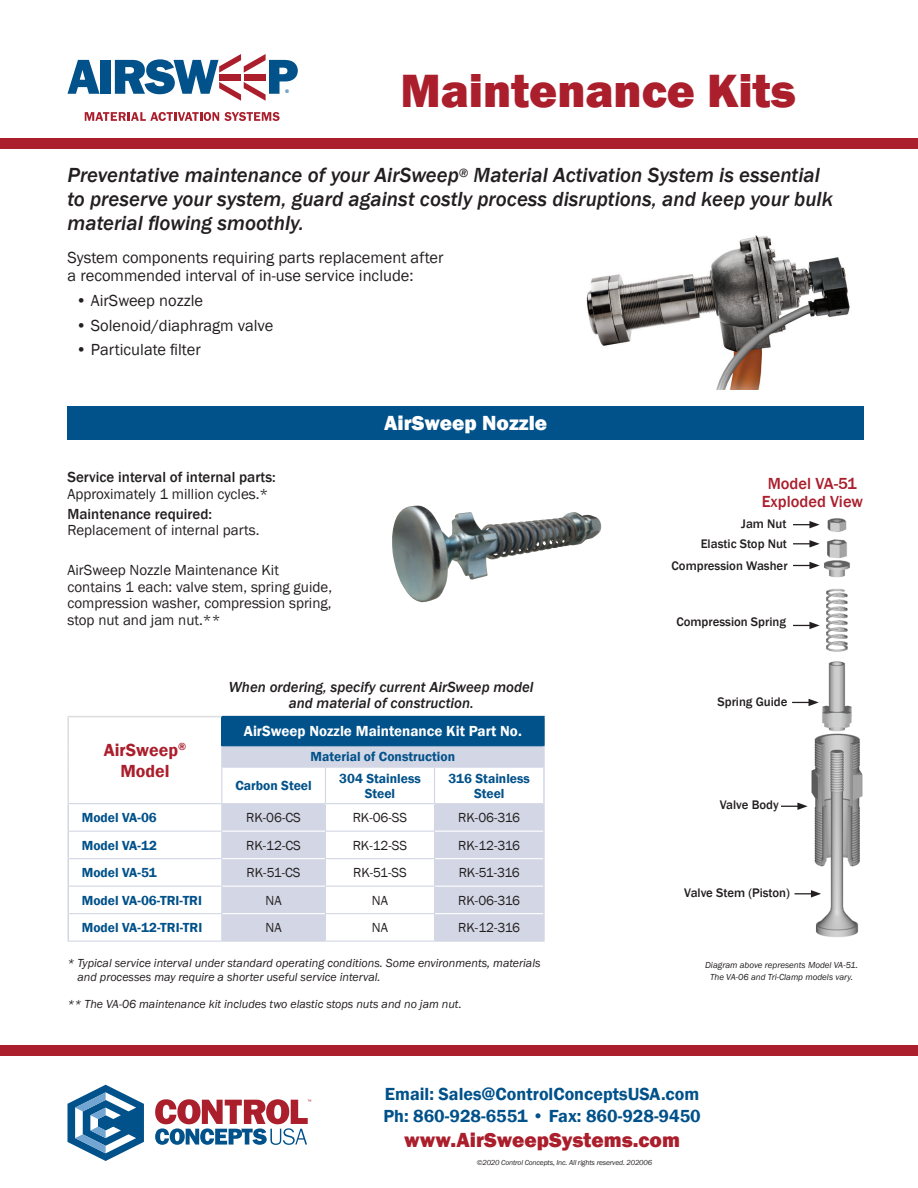
<style>
.page{position:relative;width:918px;height:1188px;background:#fff}
.page>*{position:absolute;margin:0;border:0;box-sizing:border-box;transform-origin:0 0}
.t1{font:800 48px "Franklin Gothic";color:#ab1e2c}
.t2{font:italic 500 21px/24px "Franklin Gothic";color:#231f20}
.t3{font:800 21px "Franklin Gothic";color:#ab1e2c}
.t4{font:800 21px "Franklin Gothic";color:#fff}
.t5{font:600 18px "Franklin Gothic";color:#01518a}
.t6{font:600 18px "Franklin Gothic";color:#ab1e2c}
.t7{font:16.5px "Franklin Gothic";color:#231f20}
.t8{font:500 16.5px/18px "Franklin Gothic";color:#ab1e2c;text-align:center}
.t9{font:15px/16.5px "Franklin Gothic";color:#231f20;text-align:justify}
.t10{font:italic 500 15px/16.5px "Franklin Gothic";color:#231f20;text-align:center}
.t11{font:500 15px "Franklin Gothic";color:#231f20}
.t12{font:600 15px "Franklin Gothic";color:#fff}
.t13{font:600 13.5px/15px "Franklin Gothic";color:#01518a;text-align:center}
.t14{font:13.5px "Franklin Gothic";color:#231f20}
.t15{font:500 12.75px "Franklin Gothic";color:#231f20}
.t16{font:italic 12px/13.5px "Franklin Gothic";color:#231f20}
.t17{font:italic 9px "Franklin Gothic";color:#231f20}
.t18{font:7.5px "Franklin Gothic URW Boo Ita";letter-spacing:-.02em;color:#231f20}
.t19{font:500 5.25px "Franklin Gothic";color:#01518a}
</style>
<div class="page">
<svg style="left:85px;top:112px;width:195px;height:9px"></svg>
<svg style="left:68px;top:60px;width:32px;height:34px"></svg>
<div style="left:101px;top:60px;width:10px;height:34px;background:#01518a"></div>
<svg style="left:115px;top:54px;width:183px;height:47px"></svg>
<div style="left:68px;top:406px;width:796px;height:34px;background:#01518a"></div>
<div style="left:0;top:138px;width:918px;height:11px;background:#ab1e2c"></div>
<img style="left:392px;top:506px;width:210px;height:97px">
<img style="left:586px;top:235px;width:264px;height:155px">
<div style="left:0;top:1045px;width:918px;height:11px;background:#ab1e2c"></div>
<div style="left:222px;top:717px;width:322px;height:29px;background:#01518a"></div>
<div style="left:222px;top:746px;width:321px;height:21px;background:#d3d7e5"></div>
<svg style="left:69px;top:768px;width:474px;height:173px"></svg>
<hr style="left:435px;top:745px;width:110px;height:1px;background:#01518a">
<hr style="left:69px;top:831px;width:153px;height:1px;background:#d3d7e5">
<hr style="left:325px;top:831px;width:110px;height:1px;background:#d3d7e5">
<hr style="left:69px;top:858px;width:153px;height:1px;background:#d3d7e5">
<hr style="left:435px;top:831px;width:108px;height:1px;background:#fff">
<hr style="left:435px;top:858px;width:108px;height:1px;background:#fff">
<hr style="left:222px;top:767px;width:103px;height:1px;background:#d3d7e5">
<hr style="left:325px;top:767px;width:110px;height:1px;background:#d3d7e5">
<hr style="left:435px;top:767px;width:108px;height:1px;background:#d3d7e5">
<svg style="left:68px;top:804px;width:1px;height:137px"></svg>
<hr style="left:222px;top:831px;width:103px;height:1px;background:#fff">
<hr style="left:222px;top:858px;width:103px;height:1px;background:#fff">
<hr style="left:222px;top:803px;width:103px;height:1px;background:#d3d7e5">
<hr style="left:325px;top:803px;width:110px;height:1px;background:#d3d7e5">
<hr style="left:435px;top:803px;width:108px;height:1px;background:#d3d7e5">
<hr style="left:325px;top:858px;width:110px;height:1px;background:#d3d7e5">
<hr style="left:325px;top:886px;width:110px;height:1px;background:#d3d7e5">
<hr style="left:325px;top:913px;width:110px;height:1px;background:#d3d7e5">
<hr style="left:222px;top:886px;width:103px;height:1px;background:#fff">
<hr style="left:222px;top:913px;width:103px;height:1px;background:#fff">
<hr style="left:435px;top:886px;width:108px;height:1px;background:#fff">
<hr style="left:435px;top:913px;width:108px;height:1px;background:#fff">
<hr style="left:325px;top:768px;width:1px;height:35px;background:#d3d7e5">
<hr style="left:434px;top:768px;width:1px;height:35px;background:#d3d7e5">
<hr style="left:68px;top:716px;width:154px;height:1px;background:#dcdddf">
<svg style="left:68px;top:717px;width:1px;height:50px"></svg>
<hr style="left:68px;top:767px;width:1px;height:36px;background:#dcdddf">
<hr style="left:221px;top:767px;width:1px;height:36px;background:#d3d7e5">
<hr style="left:68px;top:803px;width:154px;height:1px;background:#d3d7e5">
<hr style="left:69px;top:886px;width:153px;height:1px;background:#d3d7e5">
<hr style="left:69px;top:913px;width:153px;height:1px;background:#d3d7e5">
<svg style="left:325px;top:804px;width:1px;height:137px"></svg>
<svg style="left:434px;top:804px;width:1px;height:137px"></svg>
<hr style="left:222px;top:716px;width:103px;height:1px;background:#01518a">
<hr style="left:325px;top:716px;width:110px;height:1px;background:#01518a">
<hr style="left:435px;top:716px;width:110px;height:1px;background:#01518a">
<hr style="left:543px;top:767px;width:2px;height:37px;background:#d3d7e5">
<hr style="left:543px;top:804px;width:2px;height:27px;background:#d3d7e5">
<hr style="left:543px;top:831px;width:2px;height:28px;background:#d3d7e5">
<hr style="left:543px;top:859px;width:2px;height:27px;background:#d3d7e5">
<hr style="left:543px;top:886px;width:2px;height:28px;background:#d3d7e5">
<hr style="left:543px;top:914px;width:2px;height:27px;background:#d3d7e5">
<hr style="left:543px;top:746px;width:2px;height:21px;background:#d3d7e5">
<hr style="left:68px;top:941px;width:154px;height:1px;background:#d3d7e5">
<hr style="left:222px;top:941px;width:103px;height:1px;background:#d3d7e5">
<hr style="left:325px;top:941px;width:110px;height:1px;background:#d3d7e5">
<hr style="left:435px;top:941px;width:110px;height:1px;background:#d3d7e5">
<svg style="left:221px;top:717px;width:1px;height:50px"></svg>
<hr style="left:543px;top:717px;width:2px;height:28px;background:#01518a">
<svg style="left:221px;top:804px;width:1px;height:137px"></svg>
<img style="left:794px;top:519px;width:69px;height:419px">
<svg style="left:793px;top:521px;width:27px;height:7px"></svg>
<svg style="left:793px;top:540px;width:27px;height:8px"></svg>
<svg style="left:793px;top:562px;width:27px;height:7px"></svg>
<svg style="left:793px;top:622px;width:27px;height:7px"></svg>
<svg style="left:792px;top:699px;width:27px;height:7px"></svg>
<svg style="left:781px;top:803px;width:27px;height:7px"></svg>
<svg style="left:795px;top:890px;width:26px;height:8px"></svg>
<svg style="left:68px;top:1085px;width:76px;height:76px"></svg>
<svg style="left:155px;top:1099px;width:156px;height:46px"></svg>
<p class="t19" style="left:285px;top:88px;width:6px">®</p>
<p class="t1" style="left:400px;top:60px;width:397px">Maintenance Kits</p>
<p class="t2" style="left:68px;top:163px;width:767px">Preventative maintenance of your AirSweep<sup>®</sup> Material Activation System is essential to preserve your system, guard against costly process disruptions, and keep your bulk material flowing smoothly.</p>
<p class="t7" style="left:68px;top:247px;width:378px">System components requiring parts replacement after</p>
<p class="t7" style="left:68px;top:265px;width:348px">a recommended interval of in-use service include:</p>
<p class="t7" style="left:76px;top:290px;width:129px">• AirSweep nozzle</p>
<p class="t7" style="left:76px;top:315px;width:199px">• Solenoid/diaphragm valve</p>
<p class="t7" style="left:76px;top:340px;width:127px">• Particulate filter</p>
<p class="t11" style="left:68px;top:468px;width:210px">Service interval of internal parts:</p>
<p class="t9" style="left:68px;top:486px;width:202px">Approximately 1 million cycles.*</p>
<p class="t11" style="left:68px;top:504px;width:146px">Maintenance required:</p>
<p class="t9" style="left:68px;top:522px;width:194px">Replacement of internal parts.</p>
<p class="t9" style="left:68px;top:562px;width:213px">AirSweep Nozzle Maintenance Kit</p>
<p class="t9" style="left:68px;top:579px;width:266px">contains 1 each: valve stem, spring guide, compression washer, compression spring, stop nut and jam nut.**</p>
<p class="t4" style="left:384px;top:410px;width:165px">AirSweep Nozzle</p>
<p class="t6" style="left:104px;top:739px;width:84px">AirSweep<sup>®</sup></p>
<p class="t6" style="left:120px;top:760px;width:51px">Model</p>
<p class="t10" style="left:229px;top:679px;width:306px">When ordering, specify current AirSweep model and material of construction.</p>
<p class="t12" style="left:244px;top:722px;width:279px">AirSweep Nozzle Maintenance Kit Part No.</p>
<p class="t13" style="left:311px;top:749px;width:146px">Material of Construction</p>
<p class="t13" style="left:236px;top:778px;width:78px">Carbon Steel</p>
<p class="t13" style="left:339px;top:771px;width:83px">304 Stainless<br>Steel</p>
<p class="t13" style="left:449px;top:771px;width:83px">316 Stainless<br>Steel</p>
<p class="t13" style="left:82px;top:810px;width:77px">Model VA-06</p>
<p class="t14" style="left:246px;top:809px;width:56px">RK-06-CS</p>
<p class="t14" style="left:353px;top:809px;width:56px">RK-06-SS</p>
<p class="t14" style="left:458px;top:809px;width:63px">RK-06-316</p>
<p class="t13" style="left:82px;top:838px;width:77px">Model VA-12</p>
<p class="t14" style="left:246px;top:837px;width:56px">RK-12-CS</p>
<p class="t14" style="left:353px;top:837px;width:56px">RK-12-SS</p>
<p class="t14" style="left:458px;top:837px;width:63px">RK-12-316</p>
<p class="t13" style="left:82px;top:865px;width:77px">Model VA-51</p>
<p class="t14" style="left:247px;top:864px;width:55px">RK-51-CS</p>
<p class="t14" style="left:353px;top:864px;width:55px">RK-51-SS</p>
<p class="t14" style="left:459px;top:864px;width:63px">RK-51-316</p>
<p class="t13" style="left:82px;top:893px;width:122px">Model VA-06-TRI-TRI</p>
<p class="t14" style="left:266px;top:892px;width:18px">NA</p>
<p class="t14" style="left:372px;top:892px;width:18px">NA</p>
<p class="t14" style="left:458px;top:892px;width:63px">RK-06-316</p>
<p class="t13" style="left:82px;top:920px;width:122px">Model VA-12-TRI-TRI</p>
<p class="t14" style="left:266px;top:919px;width:18px">NA</p>
<p class="t14" style="left:372px;top:919px;width:18px">NA</p>
<p class="t14" style="left:458px;top:919px;width:63px">RK-12-316</p>
<p class="t16" style="left:78px;top:957px;width:465px;text-indent:-10px">* Typical service interval under standard operating conditions. Some environments, materials and processes may require a shorter useful service interval.</p>
<p class="t16" style="left:68px;top:997px;width:396px">** The VA-06 maintenance kit includes two elastic stops nuts and no jam nut.</p>
<p class="t8" style="left:762px;top:475px;width:103px">Model VA-51<br>Exploded View</p>
<p class="t15" style="left:741px;top:516px;width:47px">Jam Nut</p>
<p class="t15" style="left:701px;top:536px;width:88px">Elastic Stop Nut</p>
<p class="t15" style="left:672px;top:558px;width:118px">Compression Washer</p>
<p class="t15" style="left:676px;top:614px;width:111px">Compression Spring</p>
<p class="t15" style="left:718px;top:694px;width:71px">Spring Guide</p>
<p class="t15" style="left:720px;top:797px;width:60px">Valve Body</p>
<p class="t15" style="left:684px;top:885px;width:107px">Valve Stem (Piston)</p>
<p class="t17" style="left:705px;top:959px;width:155px">Diagram above represents Model VA-51.</p>
<p class="t17" style="left:710px;top:971px;width:145px">The VA-06 and Tri-Clamp models vary.</p>
<p class="t5" style="left:385px;top:1083px;width:316px">Email: Sales@ControlConceptsUSA.com</p>
<p class="t5" style="left:383px;top:1105px;width:319px">Ph: 860-928-6551 • Fax: 860-928-9450</p>
<p class="t3" style="left:404px;top:1126px;width:277px">www.AirSweepSystems.com</p>
<p class="t18" style="left:477px;top:1158px;width:177px">©2020 Control Concepts, Inc. All rights reserved. 202006</p>
</div>
